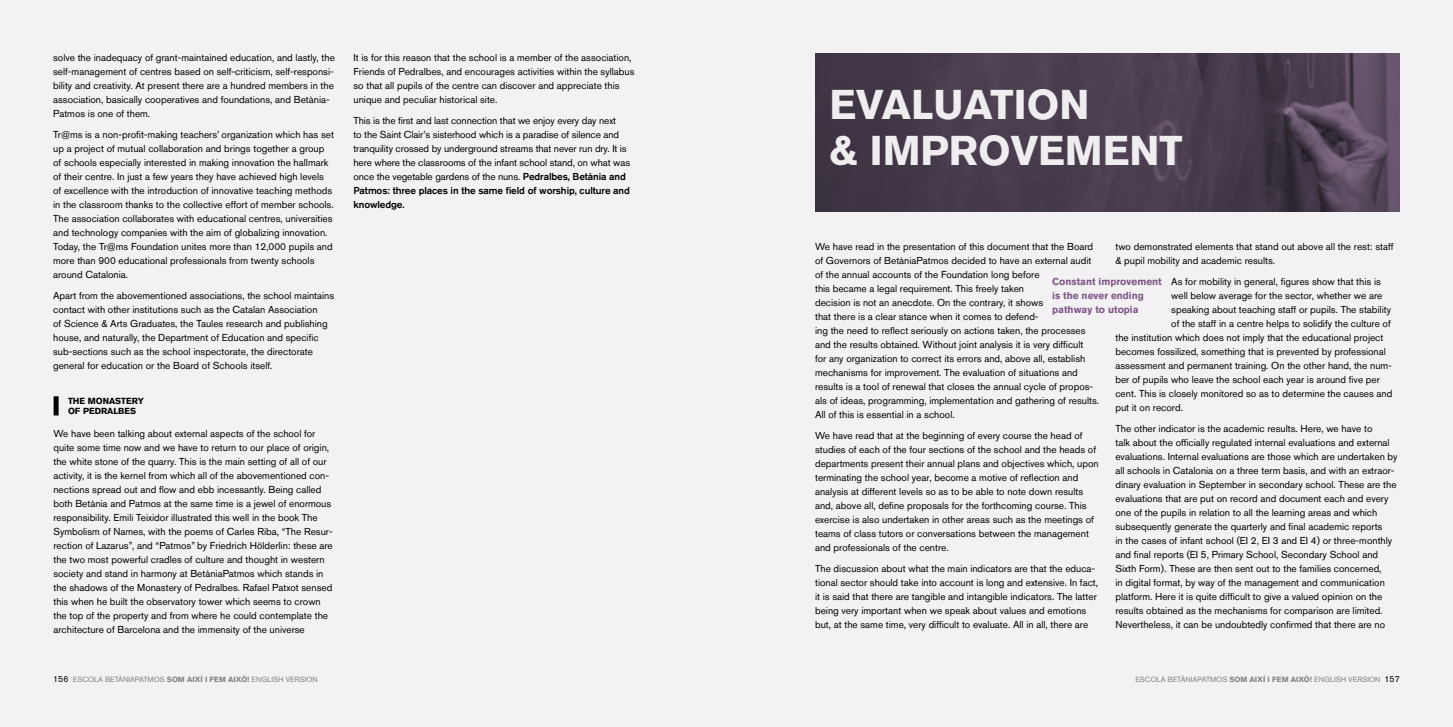
<style>
.page{position:relative;width:1453px;height:727px;background:#fff}
.page>*{position:absolute;margin:0;border:0;box-sizing:border-box;transform-origin:0 0}
.t1{font:700 41.25px/46.2px "Akzidenz Grotesk BQ";color:#f0edf0}
.t2{font:10px/14px "Akzidenz Grotesk BQ";color:#000}
.t3{font:700 10px/14px "Akzidenz Grotesk BQ";color:#7f5786}
.t4{font:700 8.75px/10px "Akzidenz Grotesk BQ";color:#000}
.t5{font:7.5px "Akzidenz Grotesk BQ";color:#808285}
.s1{font-weight:500}
.s2{font-size:8.75px;color:#000}
.s3{font-weight:700}
</style>
<div class="page">
<div style="left:0;top:0;width:728px;height:726px;background:#f3f1f3"></div>
<div style="left:727px;top:0;width:726px;height:726px;background:#f3f1f3"></div>
<img style="left:815px;top:53px;width:585px;height:159px">
<div style="left:54px;top:396px;width:5px;height:19px;background:#000"></div>
<p class="t2" style="left:53px;top:50px;width:283px">solve the inadequacy of grant-maintained education, and lastly, the self-management of centres based on self-criticism, self-responsi&shy;bility and creativity. At present there are a hundred members in the association, basically cooperatives and foundations, and Betània-Patmos is one of them.</p>
<p class="t2" style="left:53px;top:127px;width:282px">Tr@ms is a non-profit-making teachers’ organization which has set up a project of mutual collaboration and brings together a group of schools especially interested in making innovation the hallmark of their centre. In just a few years they have achieved high levels of excellence with the introduction of innovative teaching methods in the classroom thanks to the collective effort of member schools.<br>The association collaborates with educational centres, universities and technology companies with the aim of globalizing innovation.<br>Today, the Tr@ms Foundation unites more than 12,000 pupils and more than 900 educational professionals from twenty schools around Catalonia.</p>
<p class="t2" style="left:53px;top:288px;width:283px">Apart from the abovementioned associations, the school maintains contact with other institutions such as the Catalan Association<br>of Science &amp; Arts Graduates, the Taules research and publishing house, and naturally, the Department of Education and specific sub-sections such as the school inspectorate, the directorate general for education or the Board of Schools itself.</p>
<p class="t4" style="left:68px;top:396px;width:77px">THE MONASTERY<br>OF pedr</p>
<p class="t4" style="left:107px;top:406px;width:13px">albes</p>
<p class="t2" style="left:53px;top:426px;width:281px">We have been talking about external aspects of the school for quite some time now and we have to return to our place of origin, the white stone of the quarry. This is the main setting of all of our activity, it is the kernel from which all of the abovementioned con&shy;nections spread out and flow and ebb incessantly. Being called both Betània and Patmos at the same time is a jewel of enormous responsibility. Emili Teixidor illustrated this well in the book The Symbolism of Names, with the poems of Carles Riba, “The Resur&shy;rection of Lazarus”, and “Patmos” by Friedrich Hölderlin: these are the two most powerful cradles of culture and thought in western society and stand in harmony at BetàniaPatmos which stands in the shadows of the Monastery of Pedralbes. Rafael Patxot sensed this when he built the observatory tower which seems to crown the top of the property and from where he could contemplate the architecture of Barcelona and the immensity of the universe</p>
<p class="t2" style="left:353px;top:50px;width:283px">It is for this reason that the school is a member of the association, Friends of Pedralbes, and encourages activities within the syllabus so that all pupils of the centre can discover and appreciate this unique and peculiar historical site.</p>
<p class="t2" style="left:353px;top:113px;width:278px">This is the first and last connection that we enjoy every day next<br>to the Saint Clair’s sisterhood which is a paradise of silence and tranquility crossed by underground streams that never run dry. It is here where the classrooms of the infant school stand, on what was once the vegetable gardens of the nuns. <span class="s1">Pedralbes, Betània and Patmos: three places in the same field of worship, culture and knowledge.</span></p>
<p class="t1" style="left:829px;top:81px;width:355px">EVALUATION<br>&amp; IMPROVEMENT</p>
<p class="t2" style="left:815px;top:239px;width:285px">We have read in the presentation of this document that the Board of Governors of BetàniaPatmos decided to have an external audit of the annual accounts of the Foundation long before<br>this became a legal requirement. This freely taken<br>decision is not an anecdote. On the contrary, it shows<br>that there is a clear stance when it comes to defend-<br>ing the need to reflect seriously on actions taken, the processes and the results obtained. Without joint analysis it is very difficult<br>for any organization to correct its errors and, above all, establish mechanisms for improvement. The evaluation of situations and results is a tool of renewal that closes the annual cycle of propos&shy;als of ideas, programming, implementation and gathering of results.<br>All of this is essential in a school.</p>
<p class="t2" style="left:815px;top:428px;width:285px">We have read that at the beginning of every course the head of studies of each of the four sections of the school and the heads of departments present their annual plans and objectives which, upon terminating the school year, become a motive of reflection and analysis at different levels so as to be able to note down results and, above all, define proposals for the forthcoming course. This exercise is also undertaken in other areas such as the meetings of teams of class tutors or conversations between the management and professionals of the centre.</p>
<p class="t2" style="left:815px;top:561px;width:284px">The discussion about what the main indicators are that the educa&shy;tional sector should take into account is long and extensive. In fact, it is said that there are tangible and intangible indicators. The latter being very important when we speak about values and emotions but, at the same time, very difficult to evaluate. All in all, there are</p>
<p class="t2" style="left:1115px;top:239px;width:279px">two demonstrated elements that stand out above all the rest: staff &amp; pupil mobility and academic results.</p>
<p class="t2" style="left:1171px;top:274px;width:211px">As for mobility in general, figures show that this is</p>
<p class="t2" style="left:1171px;top:288px;width:213px">well below average for the sector, whether we are</p>
<p class="t2" style="left:1171px;top:302px;width:221px">speaking about teaching staff or pupils. The stability</p>
<p class="t2" style="left:1171px;top:316px;width:221px">of the staff in a centre helps to solidify the culture of</p>
<p class="t2" style="left:1115px;top:330px;width:269px">the institution which does not imply that the educational project</p>
<p class="t2" style="left:1115px;top:344px;width:272px">becomes fossilized, something that is prevented by professional</p>
<p class="t2" style="left:1115px;top:358px;width:278px">assessment and permanent training. On the other hand, the num-</p>
<p class="t2" style="left:1115px;top:372px;width:266px">ber of pupils who leave the school each year is around five per</p>
<p class="t2" style="left:1115px;top:386px;width:278px">cent. This is closely monitored so as to determine the causes and</p>
<p class="t2" style="left:1115px;top:400px;width:69px">put it on record.</p>
<p class="t2" style="left:1115px;top:421px;width:284px">The other indicator is the academic results. Here, we have to<br>talk about the officially regulated internal evaluations and external evaluations. Internal evaluations are those which are undertaken by all schools in Catalonia on a three term basis, and with an extraor&shy;dinary evaluation in September in secondary school. These are the evaluations that are put on record and document each and every one of the pupils in relation to all the learning areas and which subsequently generate the quarterly and final academic reports<br>in the cases of infant school (EI 2, EI 3 and EI 4) or three-monthly and final reports (EI 5, Primary School, Secondary School and Sixth Form). These are then sent out to the families concerned,<br>in digital format, by way of the management and communication platform. Here it is quite difficult to give a valued opinion on the results obtained as the mechanisms for comparison are limited.<br>Nevertheless, it can be undoubtedly confirmed that there are no</p>
<p class="t3" style="left:1052px;top:274px;width:111px">Constant improvement is the never ending pathway to utopia</p>
<p class="t5" style="left:53px;top:675px;width:266px"><span class="s2">156</span> ESCOLA BETÀNIAPATMOS <span class="s3">Som així i fem això!</span> ENGLISH VERSION</p>
<p class="t5" style="left:1135px;top:675px;width:266px">ESCOLA BETÀNIAPATMOS <span class="s3">Som així i fem això!</span> ENGLISH VERSION <span class="s2">157</span></p>
</div>
